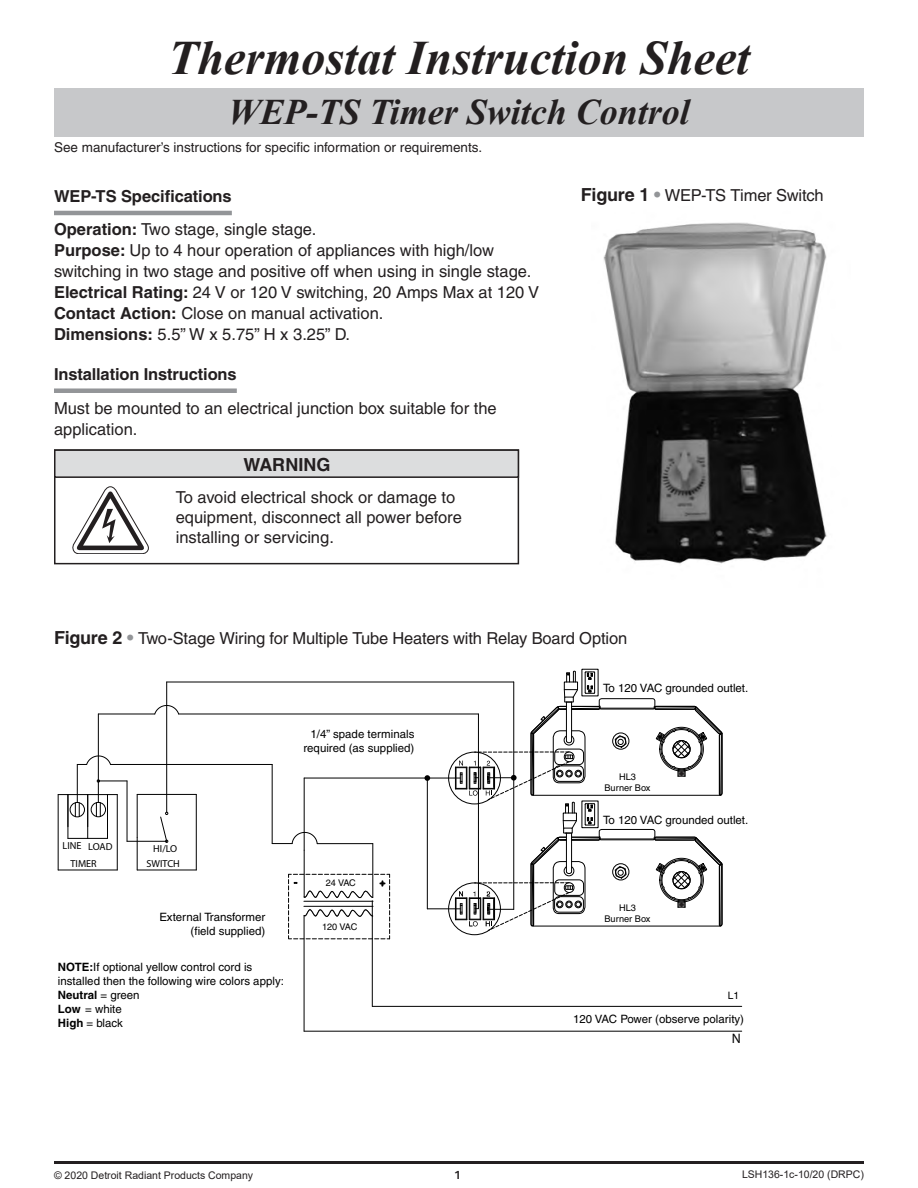
<style>
.page{position:relative;width:918px;height:1188px;background:#fff}
.page>*{position:absolute;margin:0;border:0;box-sizing:border-box;transform-origin:0 0}
.t1{font:italic 700 48px "Times New Roman";color:#231f20}
.t2{font:italic 700 36px "Times New Roman";color:#231f20}
.t3{font:700 18px "Helvetica";color:#231f20}
.t4{font:16.5px/21px "Helvetica";color:#231f20}
.t5{font:700 16.5px "Helvetica";letter-spacing:-.01em;color:#231f20}
.t6{font:13.8px "Myriad";color:#000}
.t7{font:13.5px "Helvetica";color:#231f20}
.t8{font:500 12px "Fira Sans";color:#231f20}
.t9{font:11.55px/13.8px "Helvetica";color:#000;text-align:right}
.t10{font:10.5px "Arial";color:#231f20}
.t11{font:10.2px/14.5px "Myriad Pro";color:#000;text-align:center}
.t12{font:10.2px "Helvetica";color:#000}
.t13{font:9.15px/10.9px "Helvetica";color:#000;text-align:center}
.s1{font-weight:700;font-size:18px}
.s2{font-weight:700;font-size:18px;color:#939598}
.s3{font-weight:700}
</style>
<div class="page">
<div style="left:54px;top:88px;width:810px;height:48px;background:#c7c8ca"></div>
<hr style="left:54px;top:1161px;width:810px;height:3px;background:#231f20">
<hr style="left:54px;top:211px;width:178px;height:4px;background:#939598">
<div style="left:54px;top:388px;width:183px;height:5px;background:#939598"></div>
<div style="left:54px;top:449px;width:465px;height:115px;border:2px solid #231f20"></div>
<div style="left:55px;top:450px;width:463px;height:27px;background:#dcddde"></div>
<div style="left:54px;top:449px;width:465px;height:29px;border:2px solid #231f20"></div>
<svg style="left:73px;top:486px;width:76px;height:68px"></svg>
<img style="left:603px;top:222px;width:224px;height:342px">
<hr style="left:304px;top:850px;width:1px;height:47px;background:#000">
<hr style="left:373px;top:844px;width:1px;height:53px;background:#000">
<hr style="left:372px;top:1006px;width:370px;height:1px;background:#000">
<hr style="left:304px;top:1031px;width:438px;height:1px;background:#000">
<hr style="left:304px;top:916px;width:1px;height:115px;background:#000">
<hr style="left:372px;top:901px;width:1px;height:105px;background:#000">
<hr style="left:111px;top:764px;width:161px;height:1px;background:#000">
<hr style="left:167px;top:682px;width:347px;height:1px;background:#000">
<hr style="left:166px;top:682px;width:1px;height:130px;background:#000">
<hr style="left:77px;top:764px;width:1px;height:38px;background:#000">
<svg style="left:154px;top:705px;width:25px;height:10px"></svg>
<hr style="left:98px;top:714px;width:57px;height:1px;background:#000">
<hr style="left:304px;top:778px;width:156px;height:1px;background:#000">
<hr style="left:272px;top:764px;width:1px;height:80px;background:#000">
<hr style="left:304px;top:778px;width:1px;height:72px;background:#000">
<svg style="left:272px;top:832px;width:46px;height:12px"></svg>
<hr style="left:317px;top:843px;width:56px;height:1px;background:#000">
<hr style="left:179px;top:714px;width:299px;height:1px;background:#000">
<svg style="left:288px;top:874px;width:102px;height:65px"></svg>
<hr style="left:427px;top:778px;width:1px;height:131px;background:#000">
<hr style="left:427px;top:909px;width:33px;height:1px;background:#000">
<svg style="left:425px;top:775px;width:5px;height:6px"></svg>
<svg style="left:455px;top:671px;width:268px;height:260px"></svg>
<svg style="left:75px;top:804px;width:5px;height:11px"></svg>
<hr style="left:107px;top:795px;width:1px;height:43px;background:#000">
<hr style="left:87px;top:795px;width:1px;height:43px;background:#000">
<hr style="left:68px;top:795px;width:1px;height:43px;background:#000">
<svg style="left:68px;top:838px;width:39px;height:1px"></svg>
<hr style="left:58px;top:870px;width:59px;height:1px;background:#000">
<hr style="left:117px;top:795px;width:1px;height:75px;background:#000">
<hr style="left:58px;top:794px;width:59px;height:1px;background:#000">
<hr style="left:58px;top:795px;width:1px;height:75px;background:#000">
<hr style="left:137px;top:794px;width:1px;height:43px;background:#000">
<hr style="left:137px;top:870px;width:59px;height:1px;background:#000">
<hr style="left:196px;top:794px;width:1px;height:76px;background:#000">
<hr style="left:137px;top:794px;width:59px;height:1px;background:#000">
<hr style="left:137px;top:837px;width:1px;height:33px;background:#000">
<div style="left:70px;top:802px;width:15px;height:15px;border:1px solid #000;border-radius:50%"></div>
<svg style="left:96px;top:804px;width:5px;height:11px"></svg>
<div style="left:91px;top:802px;width:15px;height:15px;border:1px solid #000;border-radius:50%"></div>
<svg style="left:160px;top:812px;width:8px;height:31px"></svg>
<hr style="left:127px;top:841px;width:40px;height:1px;background:#000">
<hr style="left:127px;top:781px;width:1px;height:60px;background:#000">
<svg style="left:97px;top:779px;width:30px;height:3px"></svg>
<hr style="left:98px;top:714px;width:1px;height:88px;background:#000">
<svg style="left:78px;top:755px;width:33px;height:10px"></svg>
<h1 class="t1" style="left:168px;top:25px;width:583px">Thermostat Instruction Sheet</h1>
<h2 class="t2" style="left:228px;top:87px;width:463px">WEP-TS Timer Switch Control</h2>
<p class="t7" style="left:54px;top:140px;width:430px">See manufacturer’s instructions for specific information or requirements.</p>
<p class="t5" style="left:54px;top:186px;width:179px">WEP-TS Specifications</p>
<p class="t4" style="left:581px;top:184px;width:244px"><span class="s1">Figure 1</span> <span class="s2">•</span> WEP-TS Timer Switch</p>
<p class="t4" style="left:54px;top:218px;width:487px"><span class="s3">Operation:</span> Two stage, single stage.<br><span class="s3">Purpose:</span> Up to 4 hour operation of appliances with high/low switching in two stage and positive off when using in single stage.<br><span class="s3">Electrical Rating:</span> 24 V or 120 V switching, 20 Amps Max at 120 V <span class="s3">Contact Action:</span> Close on manual activation.<br><span class="s3">Dimensions:</span> 5.5” W x 5.75” H x 3.25” D.</p>
<p class="t5" style="left:54px;top:364px;width:184px">Installation Instructions</p>
<p class="t4" style="left:54px;top:398px;width:444px">Must be mounted to an electrical junction box suitable for the application.</p>
<p class="t3" style="left:243px;top:453px;width:89px">WARNING</p>
<p class="t4" style="left:176px;top:488px;width:288px;line-height:19.8px">To avoid electrical shock or damage to equipment, disconnect all power before installing or servicing.</p>
<p class="t4" style="left:54px;top:628px;width:575px"><span class="s1">Figure 2</span> <span class="s2">•</span> Two-Stage Wiring for Multiple Tube Heaters with Relay Board Option</p>
<p class="t9" style="left:303px;top:727px;width:113px">1/4” spade terminals required (as supplied)</p>
<p class="t11" style="left:63px;top:839px;width:51px">LINE LOAD</p>
<p class="t11" style="left:147px;top:841px;width:35px">HI/LO<br>SWITCH</p>
<p class="t11" style="left:71px;top:856px;width:28px">TIMER</p>
<p class="t9" style="left:159px;top:910px;width:107px">External Transformer (field supplied)</p>
<p class="t9" style="left:58px;top:960px;width:227px;text-align:left"><span class="s3">NOTE:</span> If optional yellow control cord is installed then the following wire colors apply:<br><span class="s3">Neutral</span> = green<br><span class="s3">Low</span> = white<br><span class="s3">High</span> = black</p>
<p class="t13" style="left:326px;top:877px;width:32px">24 VAC</p>
<p class="t13" style="left:322px;top:922px;width:37px">120 VAC</p>
<p class="t9" style="left:603px;top:681px;width:147px">To 120 VAC grounded outlet.</p>
<p class="t13" style="left:605px;top:771px;width:47px">HL3<br>Burner Box</p>
<p class="t9" style="left:603px;top:813px;width:147px">To 120 VAC grounded outlet.</p>
<p class="t13" style="left:605px;top:902px;width:47px">HL3<br>Burner Box</p>
<p class="t12" style="left:728px;top:990px;width:13px">L1</p>
<p class="t9" style="left:573px;top:1012px;width:173px">120 VAC Power (observe polarity)</p>
<p class="t6" style="left:732px;top:1030px;width:11px">N</p>
<p class="t10" style="left:54px;top:1168px;width:201px">© 2020 Detroit Radiant Products Company</p>
<p class="t10" style="left:742px;top:1167px;width:123px">LSH136-1c-10/20 (DRPC)</p>
<p class="t8" style="left:455px;top:1165px;width:7px">1</p>
</div>
